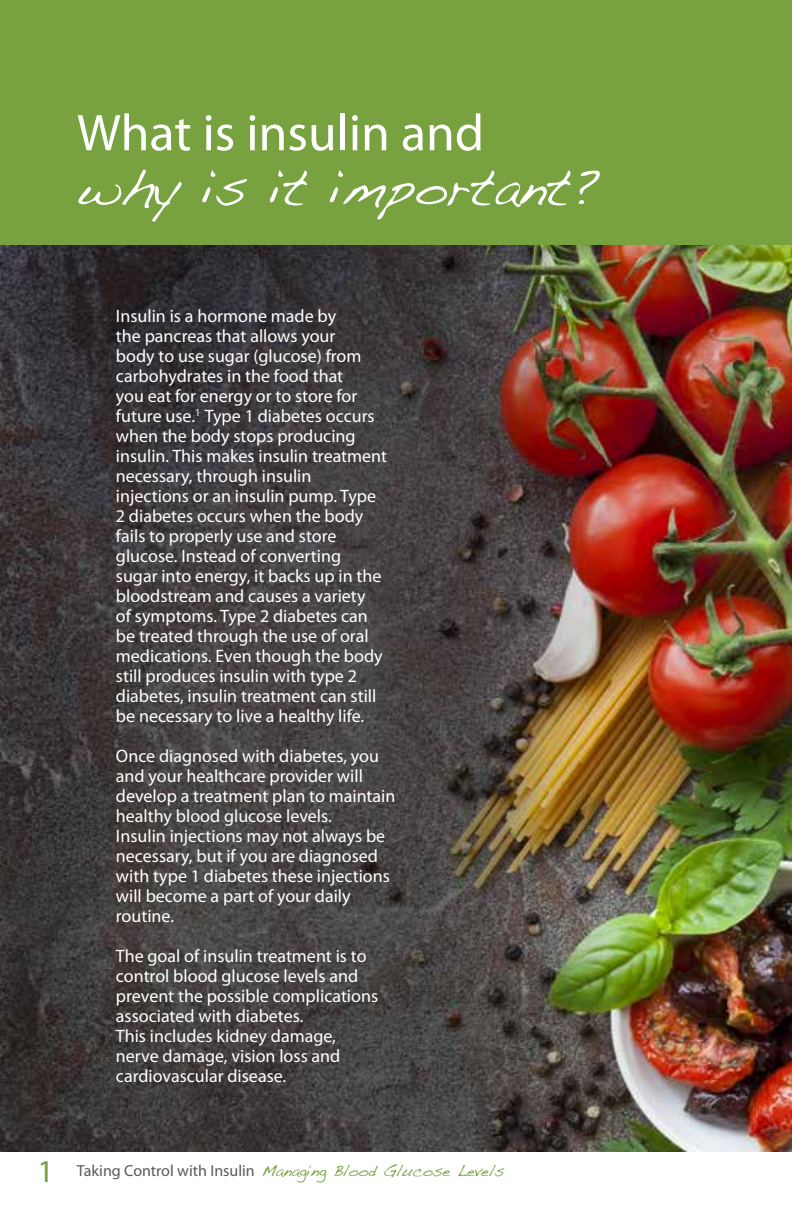
<style>
.page{position:relative;width:792px;height:1224px;background:#fff}
.page>*{position:absolute;margin:0;border:0;box-sizing:border-box;transform-origin:0 0}
.t1{font:52px "Handwriting Dakota";color:#fff}
.t2{font:52px "Myriad Pro";color:#fff}
.t3{font:18px/20px "Myriad Pro";color:#fff}
.t4{font:16px "Handwriting Dakota";color:#78a240}
.s1{font-family:"Myriad Pro";font-size:32px}
.s2{font-family:"Myriad Pro";color:#58595b}
</style>
<div class="page">
<img style="left:0;top:245px;width:792px;height:907px">
<div style="left:0;top:0;width:792px;height:245px;background:#78a240"></div>
<h1 class="t2" style="left:77px;top:104px;width:409px">What is insulin and</h1>
<h1 class="t1" style="left:77px;top:156px;width:524px">why is it important?</h1>
<p class="t3" style="left:116px;top:306px;width:273px">Insulin is a hormone made by<br>the pancreas that allows your<br>body to use sugar (glucose) from carbohydrates in the food that<br>you eat for energy or to store for future use.<sup>1</sup> Type 1 diabetes occurs when the body stops producing insulin. This makes insulin treatment necessary, through insulin injections or an insulin pump. Type<br>2 diabetes occurs when the body fails to properly use and store glucose. Instead of converting sugar into energy, it backs up in the bloodstream and causes a variety<br>of symptoms. Type 2 diabetes can be treated through the use of oral medications. Even though the body still produces insulin with type 2 diabetes, insulin treatment can still be necessary to live a healthy life.</p>
<p class="t3" style="left:116px;top:746px;width:281px">Once diagnosed with diabetes, you and your healthcare provider will develop a treatment plan to maintain healthy blood glucose levels.<br>Insulin injections may not always be necessary, but if you are diagnosed with type 1 diabetes these injections will become a part of your daily routine.</p>
<p class="t3" style="left:116px;top:946px;width:264px">The goal of insulin treatment is to control blood glucose levels and prevent the possible complications associated with diabetes.<br>This includes kidney damage, nerve damage, vision loss and cardiovascular disease.</p>
<p class="t4" style="left:37px;top:1161px;width:468px"><span class="s1">1</span> <span class="s2">Taking Control with Insulin</span> Managing Blood Glucose Levels</p>
</div>
